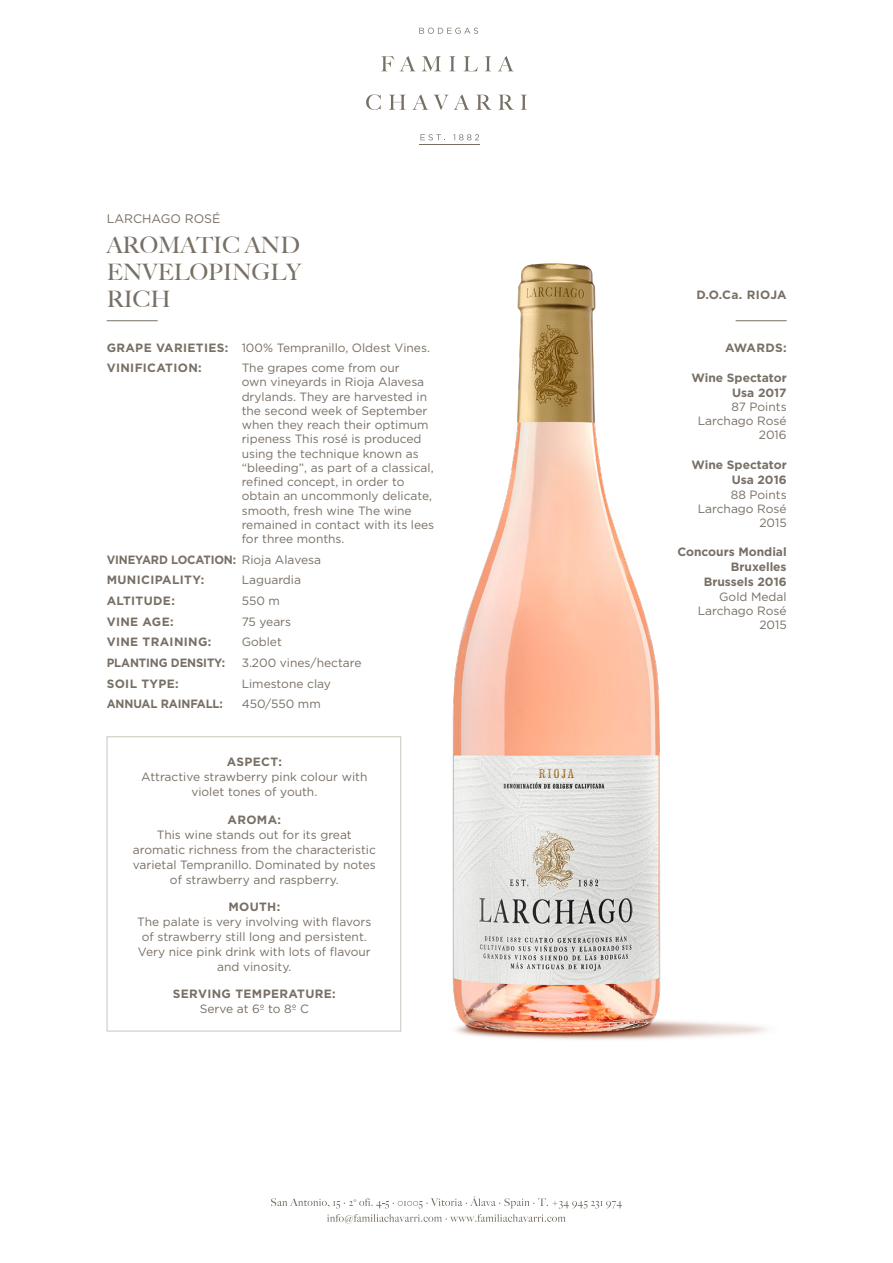
<style>
.page{position:relative;width:893px;height:1263px;background:#fff}
.page>*{position:absolute;margin:0;border:0;box-sizing:border-box;transform-origin:0 0}
.t1{font:500 22.65px/27.2px "Big Caslon";color:#786f65;text-align:justify}
.t2{font:12.3px "Gotham";color:#786f65}
.t3{font:12px/14.2px "Gotham";color:#786f65;text-align:center}
.t4{font:700 12px/15px "Gotham";color:#786f65;text-align:right}
.t5{font:700 12px/20.7px "Gotham";letter-spacing:.03em;color:#786f65}
.t6{font:700 12px/20.7px "Gotham";color:#786f65;scale:.95 1}
.s1{font-weight:400}
</style>
<div class="page">
<svg style="left:366px;top:94px;width:15px;height:16px"></svg>
<svg style="left:389px;top:95px;width:17px;height:15px"></svg>
<svg style="left:412px;top:94px;width:58px;height:16px"></svg>
<svg style="left:476px;top:95px;width:16px;height:15px"></svg>
<svg style="left:498px;top:95px;width:16px;height:15px"></svg>
<svg style="left:521px;top:95px;width:6px;height:15px"></svg>
<svg style="left:381px;top:56px;width:13px;height:15px"></svg>
<svg style="left:400px;top:56px;width:15px;height:15px"></svg>
<svg style="left:422px;top:56px;width:19px;height:15px"></svg>
<svg style="left:449px;top:56px;width:6px;height:15px"></svg>
<svg style="left:463px;top:56px;width:15px;height:15px"></svg>
<svg style="left:485px;top:56px;width:6px;height:15px"></svg>
<svg style="left:498px;top:56px;width:15px;height:15px"></svg>
<svg style="left:419px;top:28px;width:59px;height:6px"></svg>
<svg style="left:420px;top:134px;width:25px;height:6px"></svg>
<svg style="left:453px;top:134px;width:26px;height:6px"></svg>
<hr style="left:420px;top:144px;width:60px;height:1px;background:#786f65">
<svg style="left:271px;top:1196px;width:351px;height:27px"></svg>
<hr style="left:107px;top:320px;width:51px;height:1px;background:#786f65">
<img style="left:390px;top:263px;width:397px;height:777px">
<p class="t2" style="left:107px;top:211px;width:115px">LARCHAGO ROSÉ</p>
<h1 class="t1" style="left:107px;top:232px;width:196px">AROMATIC AND ENVELOPINGLY RICH</h1>
<p class="t5" style="left:107px;top:337px;width:325px">GRAPE VARIETIES: <span class="s1">100% Tempranillo, Oldest Vines.<br></span>VINIFICATION:</p>
<p class="t3" style="left:242px;top:361px;width:194px;text-align:left">The grapes come from our<br>own vineyards in Rioja Alavesa drylands. They are harvested in the second week of September when they reach their optimum ripeness This rosé is produced using the technique known as “bleeding”, as part of a classical, refined concept, in order to obtain an uncommonly delicate, smooth, fresh wine The wine remained in contact with its lees for three months.</p>
<p class="t6" style="left:107px;top:549px;width:227px">VINEYARD LOCATION: <span class="s1">Rioja Alavesa<br></span>MUNICIPALITY:</p>
<p class="t3" style="left:242px;top:573px;width:61px">Laguardia</p>
<p class="t5" style="left:107px;top:590px;width:70px">ALTITUDE:</p>
<p class="t3" style="left:242px;top:593px;width:40px">550 m</p>
<p class="t4" style="left:107px;top:614px;width:68px">VINE AGE:</p>
<p class="t3" style="left:242px;top:614px;width:51px">75 years</p>
<p class="t5" style="left:107px;top:632px;width:106px">VINE TRAINING:</p>
<p class="t3" style="left:242px;top:635px;width:42px">Goblet</p>
<p class="t6" style="left:107px;top:652px;width:126px">PLANTING DENSITY:</p>
<p class="t3" style="left:242px;top:655px;width:121px">3.200 vines/hectare</p>
<p class="t5" style="left:107px;top:673px;width:74px">SOIL TYPE:</p>
<p class="t3" style="left:242px;top:676px;width:91px">Limestone clay</p>
<p class="t6" style="left:107px;top:694px;width:124px">ANNUAL RAINFALL:</p>
<p class="t3" style="left:242px;top:697px;width:81px">450/550 mm</p>
<p class="t4" style="left:227px;top:754px;width:57px">ASPECT:</p>
<p class="t3" style="left:141px;top:769px;width:228px;line-height:15px">Attractive strawberry pink colour with violet tones of youth.</p>
<p class="t4" style="left:228px;top:812px;width:55px">AROMA:</p>
<p class="t3" style="left:133px;top:826px;width:245px;line-height:15px">This wine stands out for its great aromatic richness from the characteristic varietal Tempranillo. Dominated by notes of strawberry and raspberry.</p>
<p class="t4" style="left:228px;top:899px;width:53px">MOUTH:</p>
<p class="t3" style="left:137px;top:914px;width:236px;line-height:15px">The palate is very involving with flavors of strawberry still long and persistent.<br>Very nice pink drink with lots of flavour and vinosity.</p>
<p class="t5" style="left:173px;top:983px;width:164px">SERVING TEMPERATURE:</p>
<p class="t3" style="left:200px;top:1001px;width:111px">Serve at 6º to 8º C</p>
<p class="t4" style="left:696px;top:287px;width:92px">D.O.Ca. RIOJA</p>
<p class="t4" style="left:725px;top:340px;width:63px">AWARDS:</p>
<p class="t4" style="left:691px;top:370px;width:97px">Wine Spectator<br>Usa 2017</p>
<p class="t3" style="left:698px;top:399px;width:90px;text-align:right">87 Points<br>Larchago Rosé<br>2016</p>
<p class="t4" style="left:691px;top:457px;width:97px">Wine Spectator<br>Usa 2016</p>
<p class="t3" style="left:698px;top:487px;width:90px;text-align:right">88 Points<br>Larchago Rosé<br>2015</p>
<p class="t4" style="left:677px;top:544px;width:111px">Concours Mondial<br>Bruxelles<br>Brussels 2016</p>
<p class="t3" style="left:698px;top:589px;width:90px;text-align:right">Gold Medal<br>Larchago Rosé<br>2015</p>
</div>
